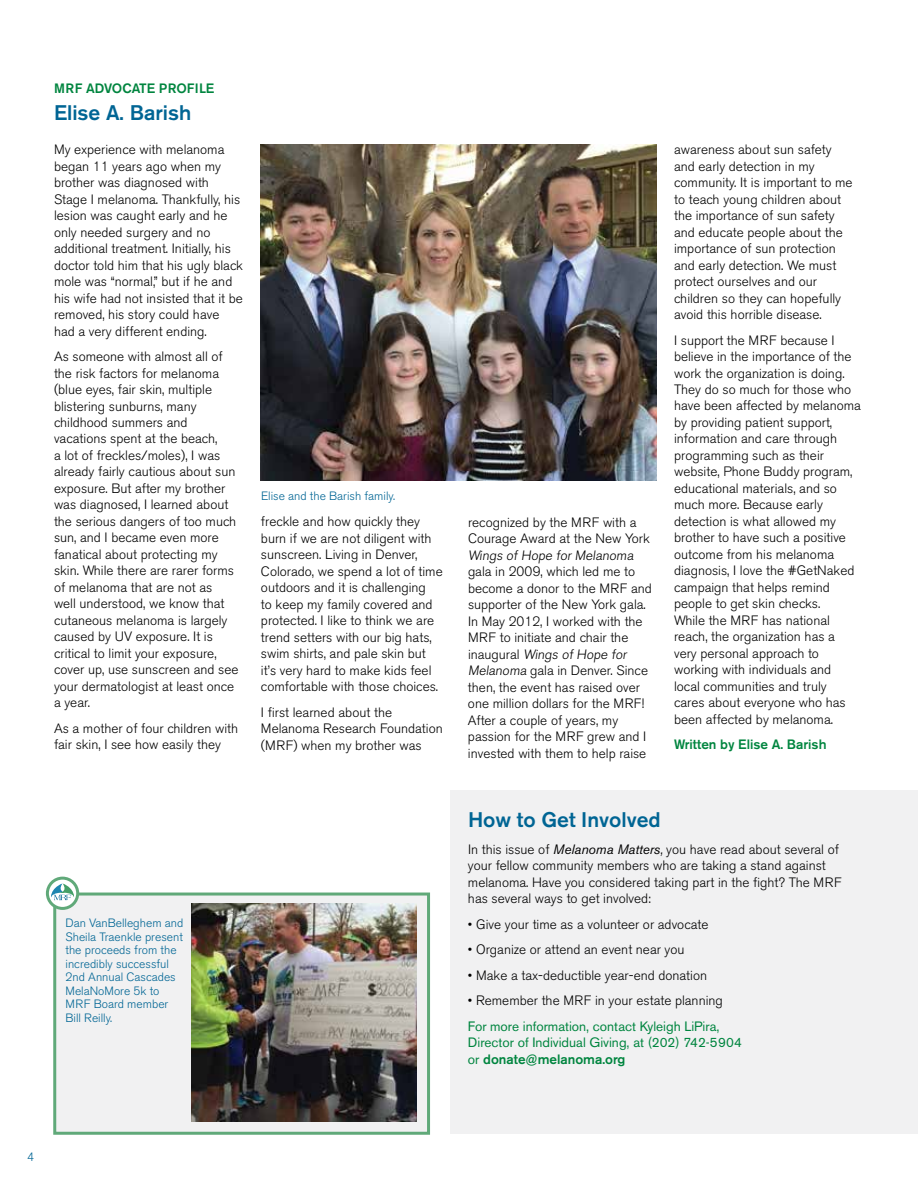
<style>
.page{position:relative;width:918px;height:1188px;background:#fff}
.page>*{position:absolute;margin:0;border:0;box-sizing:border-box;transform-origin:0 0}
.t1{font:500 21px "Akzidenz Grotesk BE";color:#006594}
.t2{font:300 13.5px/16.5px "Akzidenz Grotesk BE";color:#000}
.t3{font:13.5px/16.5px "Akzidenz Grotesk BE";color:#00853f}
.t4{font:500 13.5px "Akzidenz Grotesk BE";color:#00853f}
.t5{font:300 12px/13.5px "Akzidenz Grotesk BE";color:#006594}
.s1{font-weight:400;font-style:italic}
.s2{font-weight:500}
</style>
<div class="page">
<div style="left:53px;top:893px;width:377px;height:242px;background:#f1f1f2;border:3px solid #60a979"></div>
<img style="left:192px;top:904px;width:225px;height:218px">
<img style="left:261px;top:144px;width:396px;height:337px">
<div style="left:450px;top:790px;width:468px;height:344px;background:#f1f1f2"></div>
<svg style="left:47px;top:878px;width:31px;height:30px"></svg>
<svg style="left:51px;top:883px;width:23px;height:17px"></svg>
<div style="left:46px;top:877px;width:33px;height:33px;border:3px solid #60a979;border-radius:50%"></div>
<p class="t4" style="left:54px;top:80px;width:162px">MRF ADVOCATE PROFILE</p>
<h1 class="t1" style="left:54px;top:100px;width:139px">Elise A. Barish</h1>
<p class="t2" style="left:54px;top:141px;width:190px">My experience with melanoma began 11 years ago when my brother was diagnosed with<br>Stage I melanoma. Thankfully, his lesion was caught early and he only needed surgery and no additional treatment. Initially, his doctor told him that his ugly black mole was “normal,” but if he and his wife had not insisted that it be removed, his story could have had a very different ending.</p>
<p class="t2" style="left:54px;top:348px;width:186px">As someone with almost all of the risk factors for melanoma (blue eyes, fair skin, multiple blistering sunburns, many childhood summers and vacations spent at the beach,<br>a lot of freckles/moles), I was already fairly cautious about sun exposure. But after my brother was diagnosed, I learned about the serious dangers of too much sun, and I became even more fanatical about protecting my skin. While there are rarer forms of melanoma that are not as<br>well understood, we know that cutaneous melanoma is largely caused by UV exposure. It is critical to limit your exposure, cover up, use sunscreen and see your dermatologist at least once a year.</p>
<p class="t2" style="left:54px;top:720px;width:186px">As a mother of four children with fair skin, I see how easily they</p>
<p class="t5" style="left:261px;top:489px;width:136px">Elise and the Barish family.</p>
<p class="t2" style="left:261px;top:514px;width:183px">freckle and how quickly they burn if we are not diligent with sunscreen. Living in Denver,<br>Colorado, we spend a lot of time outdoors and it is challenging<br>to keep my family covered and protected. I like to think we are trend setters with our big hats, swim shirts, and pale skin but it’s very hard to make kids feel comfortable with those choices.</p>
<p class="t2" style="left:261px;top:704px;width:183px">I first learned about the<br>Melanoma Research Foundation (MRF) when my brother was</p>
<p class="t5" style="left:66px;top:917px;width:119px">Dan VanBelleghem and<br>Sheila Traenkle present the proceeds from the incredibly successful<br>2nd Annual Cascades<br>MelaNoMore 5k to<br>MRF Board member<br>Bill Reilly.</p>
<p class="t2" style="left:468px;top:514px;width:186px">recognized by the MRF with a<br>Courage Award at the New York<br>Wings of Hope for Melanoma gala in 2009, which led me to become a donor to the MRF and supporter of the New York gala.<br>In May 2012, I worked with the<br>MRF to initiate and chair the<br>i n a u g u ra l Wings of Hope for<br>Melanoma gala in Denver. Since then, the event has raised over one million dollars for the MRF!<br>After a couple of years, my passion for the MRF grew and I invested with them to help raise</p>
<p class="t2" style="left:674px;top:141px;width:180px">awareness about sun safety and early detection in my community. It is important to me to teach young children about the importance of sun safety and educate people about the importance of sun protection and early detection. We must protect ourselves and our children so they can hopefully avoid this horrible disease.</p>
<p class="t2" style="left:674px;top:332px;width:188px">I support the MRF because I believe in the importance of the work the organization is doing.<br>They do so much for those who have been affected by melanoma by providing patient support, information and care through programming such as their website, Phone Buddy program, educational materials, and so much more. Because early detection is what allowed my brother to have such a positive outcome from his melanoma diagnosis, I love the #GetNaked campaign that helps remind people to get skin checks.<br>While the MRF has national reach, the organization has a very personal approach to working with individuals and<br>local communities and truly<br>cares about everyone who has been affected by melanoma.</p>
<p class="t4" style="left:674px;top:736px;width:154px">Written by Elise A. Barish</p>
<h1 class="t1" style="left:468px;top:807px;width:194px">How to Get Involved</h1>
<p class="t2" style="left:468px;top:841px;width:375px">In this issue of <span class="s1">Melanoma Matters</span>, you have read about several of your fellow community members who are taking a stand against melanoma. Have you considered taking part in the fight? The MRF has several ways to get involved:</p>
<p class="t2" style="left:468px;top:916px;width:242px">• Give your time as a volunteer or advocate</p>
<p class="t2" style="left:468px;top:942px;width:218px">• Organize or attend an event near you</p>
<p class="t2" style="left:468px;top:967px;width:241px">• Make a tax-deductible year-end donation</p>
<p class="t2" style="left:468px;top:993px;width:256px">• Remember the MRF in your estate planning</p>
<p class="t3" style="left:468px;top:1018px;width:276px">For more information, contact Kyleigh LiPira,<br>Director of Individual Giving, at (202) 742-5904 or <span class="s2">donate@melanoma.org</span></p>
<p class="t5" style="left:27px;top:1150px;width:8px">4</p>
</div>
